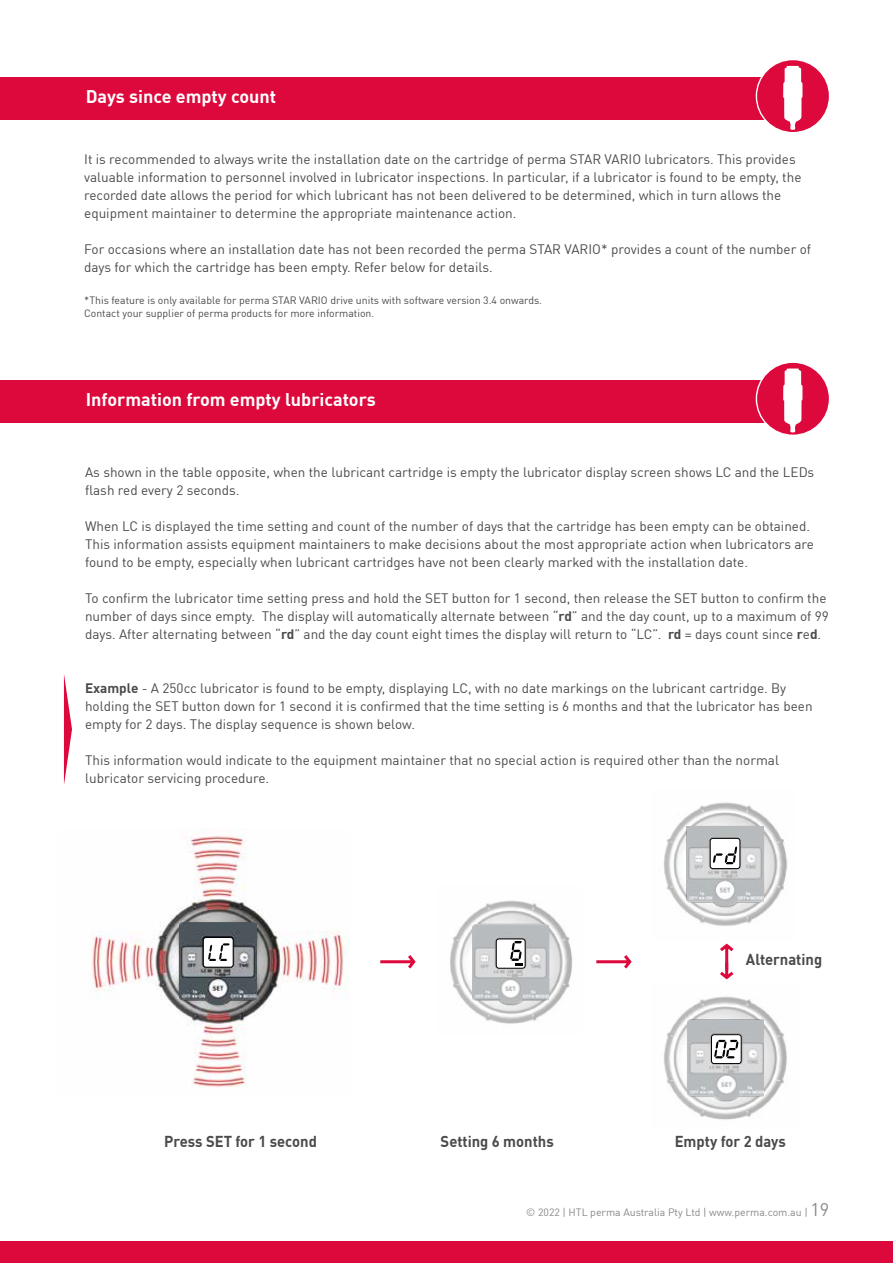
<style>
.page{position:relative;width:893px;height:1263px;background:#fff}
.page>*{position:absolute;margin:0;border:0;box-sizing:border-box;transform-origin:0 0}
.t1{font:700 18px "DIN Pro";color:#fff}
.t2{font:700 15.6px "DIN Pro";color:#4a4a49;scale:.95 1}
.t3{font:13.5px/18px "DIN Pro";color:#4a4a49}
.t4{font:10.5px/13.5px "DIN Pro";color:#4a4a49}
.t5{font:10.5px "DIN Pro";color:#878787}
.s1{font-weight:700}
.s2{font-size:18px}
</style>
<div class="page">
<div style="left:0;top:1242px;width:893px;height:21px;background:#dd083b"></div>
<svg style="left:64px;top:674px;width:8px;height:110px"></svg>
<svg style="left:380px;top:955px;width:36px;height:14px"></svg>
<svg style="left:596px;top:955px;width:36px;height:14px"></svg>
<svg style="left:720px;top:943px;width:14px;height:37px"></svg>
<img style="left:91px;top:829px;width:257px;height:258px">
<img style="left:450px;top:900px;width:123px;height:124px">
<img style="left:663px;top:802px;width:125px;height:124px">
<img style="left:664px;top:996px;width:123px;height:124px">
<div style="left:0;top:78px;width:776px;height:42px;background:#dd083b"></div>
<div style="left:756px;top:60px;width:73px;height:73px;background:#dd083b;border-radius:50%"></div>
<div style="left:756px;top:59px;width:74px;height:74px;border:1px solid #fff;border-radius:50%"></div>
<svg style="left:783px;top:66px;width:19px;height:64px"></svg>
<div style="left:0;top:380px;width:776px;height:43px;background:#dd083b"></div>
<div style="left:756px;top:362px;width:73px;height:73px;background:#dd083b;border-radius:50%"></div>
<div style="left:756px;top:361px;width:74px;height:75px;border:1px solid #fff;border-radius:50%"></div>
<svg style="left:783px;top:368px;width:19px;height:64px"></svg>
<img style="left:179px;top:923px;width:78px;height:82px">
<div style="left:203px;top:937px;width:30px;height:30px;background:#fff;border-radius:3px"></div>
<div style="left:203px;top:937px;width:31px;height:31px;border:1px solid #000;border-radius:3px"></div>
<svg style="left:208px;top:943px;width:22px;height:18px"></svg>
<img style="left:687px;top:1020px;width:77px;height:80px">
<div style="left:711px;top:1035px;width:30px;height:28px;background:#fff;border-radius:3px"></div>
<div style="left:711px;top:1034px;width:31px;height:30px;border:1px solid #000;border-radius:3px"></div>
<svg style="left:714px;top:1040px;width:24px;height:18px"></svg>
<img style="left:473px;top:924px;width:76px;height:81px">
<div style="left:496px;top:939px;width:29px;height:29px;background:#fff;border-radius:3px"></div>
<div style="left:496px;top:938px;width:30px;height:31px;border:1px solid #000;border-radius:3px"></div>
<svg style="left:510px;top:941px;width:12px;height:25px"></svg>
<img style="left:687px;top:826px;width:77px;height:80px">
<div style="left:710px;top:838px;width:30px;height:31px;background:#fff;border-radius:3px"></div>
<div style="left:710px;top:838px;width:30px;height:31px;border:1px solid #000;border-radius:3px"></div>
<svg style="left:713px;top:846px;width:24px;height:18px"></svg>
<h1 class="t1" style="left:86px;top:83px;width:192px">Days since empty count</h1>
<p class="t3" style="left:84px;top:149px;width:719px">It is recommended to always write the installation date on the cartridge of perma STAR VARIO lubricators. This provides valuable information to personnel involved in lubricator inspections. In particular, if a lubricator is found to be empty, the recorded date allows the period for which lubricant has not been delivered to be determined, which in turn allows the equipment maintainer to determine the appropriate maintenance action.</p>
<p class="t3" style="left:84px;top:239px;width:728px">For occasions where an installation date has not been recorded the perma STAR VARIO* provides a count of the number of days for which the cartridge has been empty. Refer below for details.</p>
<p class="t4" style="left:84px;top:292px;width:459px">*This feature is only available for perma STAR VARIO drive units with software version 3.4 onwards.<br>Contact your supplier of perma products for more information.</p>
<h1 class="t1" style="left:86px;top:385px;width:291px">Information from empty lubricators</h1>
<p class="t3" style="left:85px;top:463px;width:731px">As shown in the table opposite, when the lubricant cartridge is empty the lubricator display screen shows LC and the LEDs flash red every 2 seconds.</p>
<p class="t3" style="left:85px;top:517px;width:730px">When LC is displayed the time setting and count of the number of days that the cartridge has been empty can be obtained.<br>This information assists equipment maintainers to make decisions about the most appropriate action when lubricators are found to be empty, especially when lubricant cartridges have not been clearly marked with the installation date.</p>
<p class="t3" style="left:85px;top:589px;width:745px">To confirm the lubricator time setting press and hold the SET button for 1 second, then release the SET button to confirm the number of days since empty. The display will automatically alternate between “<span class="s1">rd</span>” and the day count, up to a maximum of 99 days. After alternating between “<span class="s1">rd</span>” and the day count eight times the display will return to “LC”. <span class="s1">rd</span> = days count since <span class="s1">r</span>e<span class="s1">d</span>.</p>
<p class="t3" style="left:85px;top:679px;width:729px"><span class="s1">Example</span> - A 250cc lubricator is found to be empty, displaying LC, with no date markings on the lubricant cartridge. By holding the SET button down for 1 second it is confirmed that the time setting is 6 months and that the lubricator has been empty for 2 days. The display sequence is shown below.</p>
<p class="t3" style="left:85px;top:751px;width:695px">This information would indicate to the equipment maintainer that no special action is required other than the normal lubricator servicing procedure.</p>
<p class="t2" style="left:746px;top:947px;width:82px">Alternating</p>
<p class="t2" style="left:164px;top:1129px;width:162px">Press SET for 1 second</p>
<p class="t2" style="left:441px;top:1129px;width:121px">Setting 6 months</p>
<p class="t2" style="left:675px;top:1129px;width:118px">Empty for 2 days</p>
<p class="t5" style="left:526px;top:1204px;width:304px">© 2022 | HTL perma Australia Pty Ltd | www.perma.com.au | <span class="s2">19</span></p>
</div>
